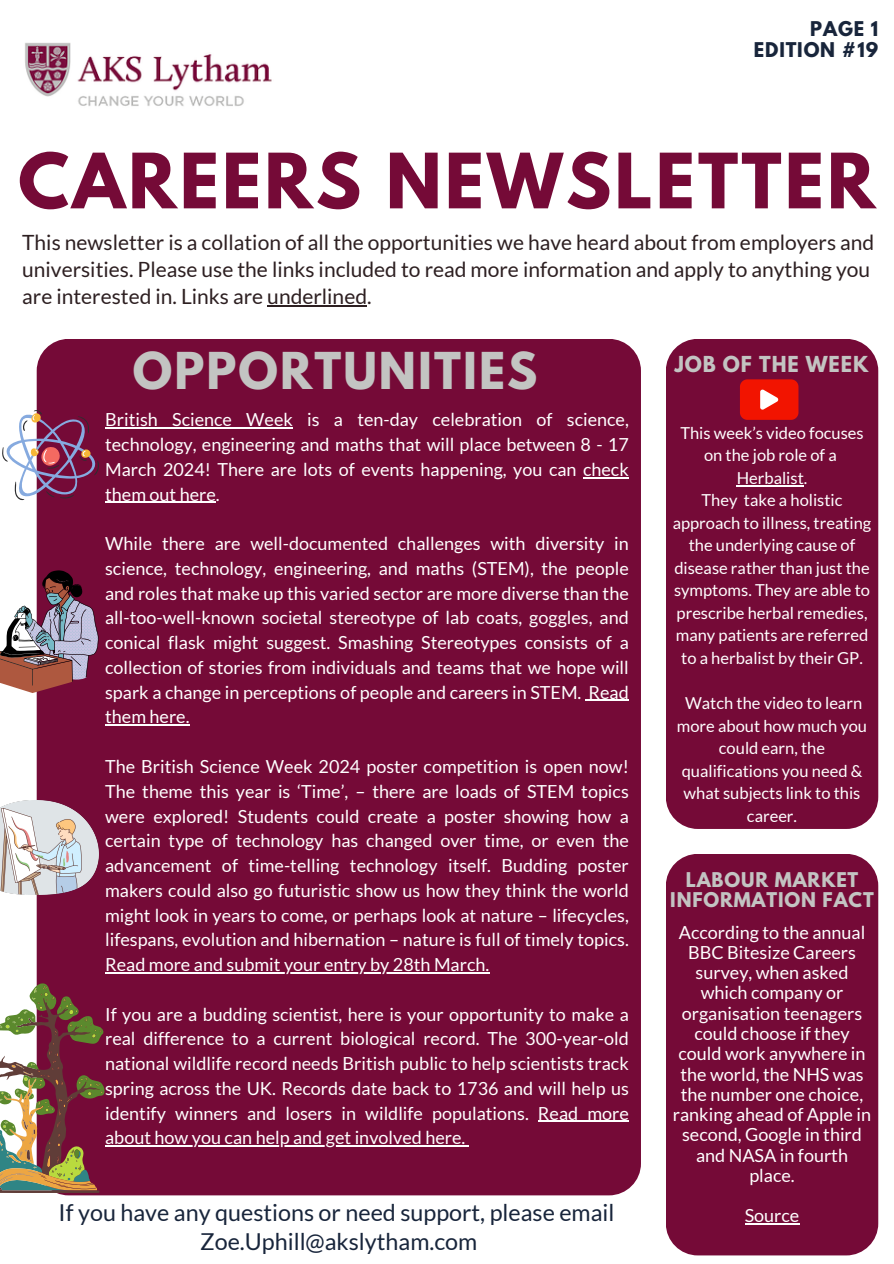
<style>
.page{position:relative;width:894px;height:1264px;background:#fff}
.page>*{position:absolute;margin:0;border:0;box-sizing:border-box;transform-origin:0 0}
.t1{font:700 67.5px "League Spartan";letter-spacing:.045em;color:#750a37}
.t2{font:700 45px "League Spartan";letter-spacing:.045em;color:#c3c4c2}
.t3{font:23.25px/29.2px "Lato";color:#18253b;text-align:center}
.t4{font:21px/27px "Lato";color:#2d1f21}
.t5{font:700 19.5px "League Spartan";letter-spacing:.045em;color:#c3c4c2}
.t6{font:18px/24.8px "Lato";color:#fff;text-align:justify}
.t7{font:700 18px/20.2px "League Spartan";letter-spacing:.045em;color:#c3c4c2;text-align:center}
.t8{font:700 18px/20.2px "League Spartan";letter-spacing:.045em;color:#18253b;text-align:right}
.t9{font:16.5px/22.5px "Lato";color:#fff;text-align:center}
</style>
<div class="page">
<div style="left:37px;top:339px;width:603px;height:856px;background:#750a37;border-radius:32px"></div>
<div style="left:665px;top:339px;width:213px;height:490px;background:#750a37;border-radius:32px"></div>
<div style="left:665px;top:853px;width:213px;height:402px;background:#750a37;border-radius:32px"></div>
<img style="left:25px;top:42px;width:247px;height:64px">
<hr style="left:267px;top:305px;width:100px;height:1px;background:#2d1f21">
<svg style="left:740px;top:379px;width:58px;height:41px;background:#ef2a1a"></svg>
<svg style="left:2px;top:410px;width:97px;height:90px"></svg>
<svg style="left:0;top:570px;width:98px;height:123px"></svg>
<img style="left:0;top:800px;width:99px;height:94px">
<hr style="left:105px;top:427px;width:188px;height:1px;background:#fff">
<hr style="left:583px;top:477px;width:45px;height:1px;background:#fff">
<hr style="left:105px;top:501px;width:111px;height:2px;background:#fff">
<hr style="left:588px;top:699px;width:40px;height:2px;background:#fff">
<hr style="left:105px;top:724px;width:84px;height:1px;background:#fff">
<hr style="left:105px;top:972px;width:384px;height:1px;background:#fff">
<hr style="left:538px;top:1120px;width:90px;height:1px;background:#fff">
<hr style="left:105px;top:1145px;width:360px;height:1px;background:#fff">
<svg style="left:0;top:983px;width:104px;height:211px"></svg>
<hr style="left:744px;top:1223px;width:55px;height:1px;background:#fff">
<hr style="left:736px;top:485px;width:67px;height:1px;background:#fff">
<h5 class="t8" style="left:753px;top:21px;width:126px">PAGE 1<br>EDITION #19</h5>
<h5 class="t1" style="left:18px;top:148px;width:858px">CAREERS NEWSLETTER</h5>
<h3 class="t4" style="left:22px;top:228px;width:853px">This newsletter is a collation of all the opportunities we have heard about from employers and universities. Please use the links included to read more information and apply to anything you are interested in. Links are underlined.</h3>
<p class="t2" style="left:133px;top:348px;width:406px">OPPORTUNITIES</p>
<h1 class="t5" style="left:674px;top:354px;width:195px">JOB OF THE WEEK</h1>
<h2 class="t6" style="left:105px;top:407px;width:525px">British Science Week is a ten-day celebration of science, technology, engineering and maths that will place between 8 - 17<br>March 2024! There are lots of events happening, you can check them out here.</h2>
<h4 class="t6" style="left:105px;top:531px;width:525px">While there are well-documented challenges with diversity in science, technology, engineering, and maths (STEM), the people and roles that make up this varied sector are more diverse than the all-too-well-known societal stereotype of lab coats, goggles, and conical flask might suggest. Smashing Stereotypes consists of a collection of stories from individuals and teams that we hope will spark a change in perceptions of people and careers in STEM. Read</h4>
<p class="t6" style="left:105px;top:704px;width:86px">them here.</p>
<p class="t6" style="left:105px;top:753px;width:525px">The British Science Week 2024 poster competition is open now!<br>The theme this year is ‘Time’, – there are loads of STEM topics were explored! Students could create a poster showing how a certain type of technology has changed over time, or even the advancement of time-telling technology itself. Budding poster makers could also go futuristic show us how they think the world</p>
<p class="t6" style="left:105px;top:902px;width:525px">might look in years to come, or perhaps look at nature – lifecycles, lifespans, evolution and hibernation – nature is full of timely topics.</p>
<p class="t6" style="left:105px;top:951px;width:385px">Read more and submit your entry by 28th March.</p>
<p class="t6" style="left:105px;top:1001px;width:525px">If you are a budding scientist, here is your opportunity to make a real difference to a current biological record. The 300-year-old national wildlife record needs British public to help scientists track spring across the UK. Records date back to 1736 and will help us identify winners and losers in wildlife populations. Read more</p>
<p class="t6" style="left:105px;top:1125px;width:361px">about how you can help and get involved here.</p>
<h5 class="t3" style="left:59px;top:1196px;width:557px">If you have any questions or need support, please email<br>Zoe.Uphill@akslytham.com</h5>
<h5 class="t9" style="left:680px;top:421px;width:185px">This week’s video focuses on the job role of a<br>Herbalist.</h5>
<h5 class="t9" style="left:672px;top:489px;width:200px">They take a holistic approach to illness, treating the underlying cause of disease rather than just the symptoms. They are able to prescribe herbal remedies, many patients are referred to a herbalist by their GP.</h5>
<h4 class="t9" style="left:676px;top:691px;width:192px">Watch the video to learn more about how much you could earn, the qualifications you need &amp; what subjects link to this career.</h4>
<h5 class="t7" style="left:670px;top:871px;width:205px">LABOUR MARKET<br>INFORMATION FACT</h5>
<p class="t6" style="left:672px;top:921px;width:200px;line-height:20.2px;text-align:center">According to the annual<br>BBC Bitesize Careers survey, when asked which company or organisation teenagers could choose if they could work anywhere in the world, the NHS was the number one choice, ranking ahead of Apple in second, Google in third and NASA in fourth place.</p>
<p class="t6" style="left:744px;top:1202px;width:56px">Source</p>
</div>
